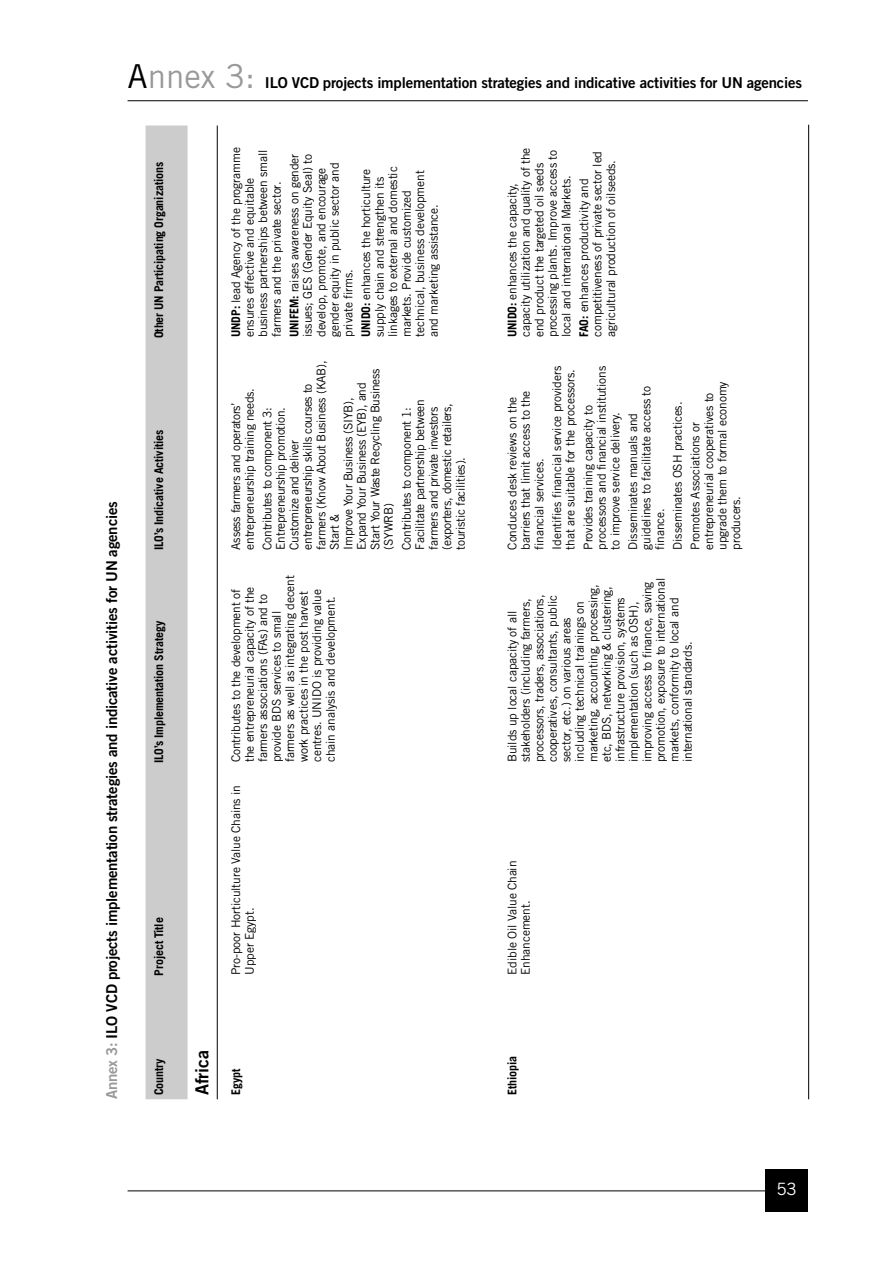
<style>
.page{position:relative;width:893px;height:1263px;background:#fff}
.page>*{position:absolute;margin:0;border:0;box-sizing:border-box;transform-origin:0 0}
.t1{font:18px "Trade Gothic Bold Two";letter-spacing:-.01em;color:#000}
.t2{font:16.95px "Trade Gothic";color:#fff}
.t3{font:15px "Trade Gothic Bold Two";letter-spacing:-.01em;color:#000}
.t4{font:12px/13.5px "Trade Gothic";letter-spacing:-.01em;color:#000}
.t5{font:700 12px "Trade Gothic";letter-spacing:-.01em;color:#000}
.s1{font-family:"Trade Gothic";font-size:33px}
.s2{font-family:"Trade Gothic";font-size:33px;color:#999}
.s3{color:#999}
.s4{font-weight:700}
</style>
<div class="page">
<hr style="left:128px;top:1190px;width:637px;height:1px;background:#000">
<div style="left:765px;top:1169px;width:43px;height:42px;background:#000"></div>
<div style="left:146px;top:125px;width:42px;height:974px;background:#ccc"></div>
<hr style="left:217px;top:125px;width:1px;height:974px;background:#000">
<hr style="left:808px;top:125px;width:1px;height:974px;background:#000">
<hr style="left:128px;top:100px;width:680px;height:1px;background:#000">
<p class="t3" style="left:128px;top:77px;width:676px"><span class="s1">A</span><span class="s2">nnex 3:</span> ILO VCD projects implementation strategies and indicative activities for UN agencies</p>
<p class="t3" style="left:106px;top:1099px;width:600px;rotate:-90deg"><span class="s3">Annex 3:</span> ILO VCD projects implementation strategies and indicative activities for UN agencies</p>
<p class="t5" style="left:155px;top:338px;width:178px;rotate:-90deg">Other UN Participating Organizations</p>
<p class="t5" style="left:155px;top:550px;width:122px;rotate:-90deg">ILO’s Indicative Activities</p>
<p class="t5" style="left:155px;top:763px;width:144px;rotate:-90deg">ILO’s Implementation Strategy</p>
<p class="t5" style="left:155px;top:975px;width:60px;rotate:-90deg">Project Title</p>
<p class="t4" style="left:230px;top:337px;width:191px;rotate:-90deg"><span class="s4">UNDP:</span> lead Agency of the programme ensures effective and equitable business partnerships between small farmers and the private sector.</p>
<p class="t4" style="left:289px;top:337px;width:185px;rotate:-90deg"><span class="s4">UNIFEM:</span> raises awareness on gender issues; GES (Gender Equity Seal) to develop, promote, and encourage gender equity in public sector and private firms.</p>
<p class="t4" style="left:360px;top:337px;width:172px;rotate:-90deg"><span class="s4">UNIDO:</span> enhances the horticulture supply chain and strengthen its linkages to external and domestic markets. Provide customized technical, business development and marketing assistance.</p>
<p class="t4" style="left:262px;top:549px;width:190px;rotate:-90deg">Contributes to component 3:<br>Entrepreneurship promotion.<br>Customize and deliver entrepreneurship skills courses to farmers (Know About Business (KAB),<br>Start &amp;<br>Improve Your Business (SIYB),<br>Expand Your Business (EYB), and<br>Start Your Waste Recycling Business (SYWRB)</p>
<p class="t4" style="left:230px;top:549px;width:163px;rotate:-90deg">Assess farmers and operators’ entrepreneurship training needs.</p>
<p class="t4" style="left:401px;top:549px;width:152px;rotate:-90deg">Contributes to component 1:<br>Facilitate partnership between farmers and private investors (exporters, domestic retailers, touristic facilities).</p>
<p class="t4" style="left:230px;top:762px;width:188px;rotate:-90deg">Contributes to the development of the entrepreneurial capacity of the farmers associations (FAs) and to provide BDS services to small farmers as well as integrating decent work practices in the post harvest centres. UNIDO is providing value chain analysis and development.</p>
<p class="t4" style="left:230px;top:975px;width:191px;rotate:-90deg">Pro-poor Horticulture Value Chains in<br>Upper Egypt.</p>
<p class="t5" style="left:155px;top:1095px;width:38px;rotate:-90deg">Country</p>
<h1 class="t1" style="left:195px;top:1095px;width:46px;rotate:-90deg">Africa</h1>
<p class="t5" style="left:232px;top:1095px;width:28px;rotate:-90deg">Egypt</p>
<p class="t4" style="left:506px;top:337px;width:191px;rotate:-90deg"><span class="s4">UNIDO:</span> enhances the capacity, capacity utilization and quality of the end product the targeted oil seeds processing plants. Improve access to local and international Markets.</p>
<p class="t4" style="left:578px;top:337px;width:187px;rotate:-90deg"><span class="s4">FAO:</span> enhances productivity and competitiveness of private sector led agricultural production of oilseeds.</p>
<p class="t4" style="left:506px;top:549px;width:160px;rotate:-90deg">Conduces desk reviews on the barriers that limit access to the financial services.</p>
<p class="t4" style="left:551px;top:549px;width:185px;rotate:-90deg">Identifies financial service providers that are suitable for the processors.</p>
<p class="t4" style="left:582px;top:549px;width:185px;rotate:-90deg">Provides training capacity to processors and financial institutions to improve service delivery.</p>
<p class="t4" style="left:627px;top:549px;width:165px;rotate:-90deg">Disseminates manuals and guidelines to facilitate access to finance.</p>
<p class="t4" style="left:703px;top:549px;width:170px;rotate:-90deg">entrepreneurial cooperatives to upgrade them to formal economy producers.</p>
<p class="t4" style="left:670px;top:549px;width:149px;line-height:17.7px;rotate:-90deg">Disseminates OSH practices.<br>Promotes Associations or</p>
<p class="t4" style="left:506px;top:762px;width:186px;rotate:-90deg">Builds up local capacity of all stakeholders (including farmers, processors, traders, associations, cooperatives, consultants, public sector, etc.) on various areas including technical trainings on marketing, accounting, processing, etc, BDS, networking &amp; clustering, infrastructure provision, systems implementation (such as OSH), improving access to finance, saving promotion, exposure to international markets, conformity to local and international standards.</p>
<p class="t4" style="left:506px;top:975px;width:116px;rotate:-90deg">Edible Oil Value Chain<br>Enhancement.</p>
<p class="t5" style="left:508px;top:1095px;width:41px;rotate:-90deg">Ethiopia</p>
<h2 class="t2" style="left:776px;top:1182px;width:22px">53</h2>
</div>
